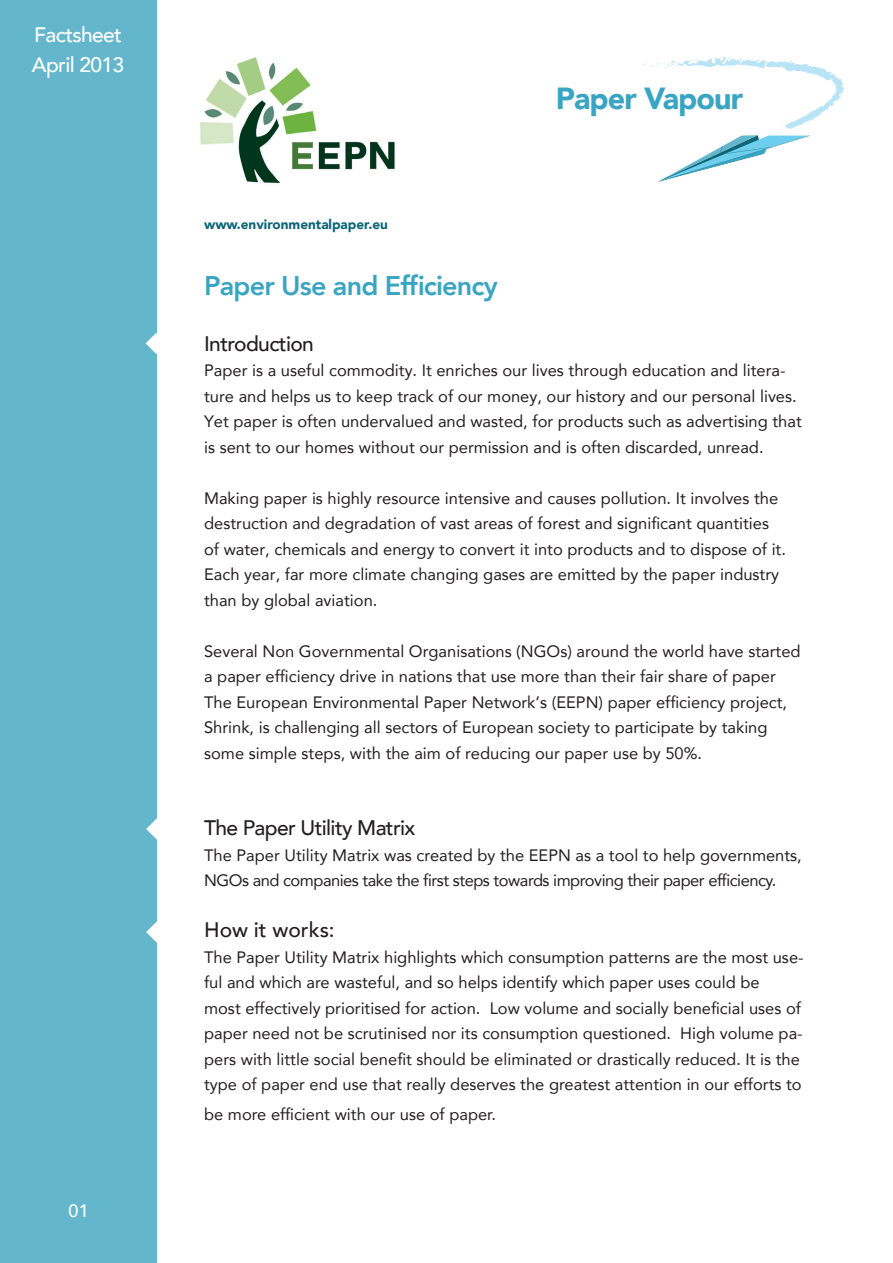
<style>
.page{position:relative;width:893px;height:1263px;background:#fff}
.page>*{position:absolute;margin:0;border:0;box-sizing:border-box;transform-origin:0 0}
.t1{font:900 30.45px "Avenir";letter-spacing:-.03em;color:#3aa5c2}
.t2{font:800 27px "Avenir";letter-spacing:-.03em;color:#3aa5c2}
.t3{font:500 21px "Avenir";letter-spacing:-.03em;color:#231f20}
.t4{font:500 21px "Avenir";letter-spacing:-.03em;color:#fff}
.t5{font:500 21px "Avenir";color:#231f20}
.t6{font:500 18px "Avenir";color:#fff}
.t7{font:16.5px/25.5px "Avenir";color:#231f20}
.t8{font:16.5px/25.5px "Avenir";letter-spacing:-.03em;color:#231f20}
.t9{font:900 13.5px "Avenir";color:#0c6677}
</style>
<div class="page">
<svg style="left:642px;top:57px;width:202px;height:72px"></svg>
<svg style="left:658px;top:135px;width:152px;height:47px"></svg>
<div style="left:0;top:0;width:156px;height:1263px;background:#63b6cc"></div>
<svg style="left:146px;top:333px;width:11px;height:21px"></svg>
<svg style="left:146px;top:818px;width:11px;height:21px"></svg>
<svg style="left:146px;top:921px;width:11px;height:22px"></svg>
<img style="left:200px;top:57px;width:195px;height:127px">
<p class="t4" style="left:34px;top:17px;width:89px">Factsheet</p>
<p class="t4" style="left:32px;top:47px;width:94px">April 2013</p>
<p class="t6" style="left:69px;top:1195px;width:22px">01</p>
<p class="t9" style="left:204px;top:213px;width:185px">www.environmentalpaper.eu</p>
<p class="t1" style="left:556px;top:73px;width:189px">Paper Vapour</p>
<p class="t2" style="left:204px;top:261px;width:295px">Paper Use and Efficiency</p>
<p class="t3" style="left:204px;top:325px;width:111px">Introduction</p>
<p class="t7" style="left:204px;top:357px;width:599px">Paper is a useful commodity. It enriches our lives through education and litera&shy;ture and helps us to keep track of our money, our history and our personal lives.<br>Yet paper is often undervalued and wasted, for products such as advertising that is sent to our homes without our permission and is often discarded, unread.</p>
<p class="t7" style="left:204px;top:485px;width:583px">Making paper is highly resource intensive and causes pollution. It involves the destruction and degradation of vast areas of forest and significant quantities of water, chemicals and energy to convert it into products and to dispose of it.<br>Each year, far more climate changing gases are emitted by the paper industry than by global aviation.</p>
<p class="t7" style="left:204px;top:638px;width:598px">Several Non Governmental Organisations (NGOs) around the world have started a paper efficiency drive in nations that use more than their fair share of paper The European Environmental Paper Network’s (EEPN) paper efficiency project, Shrink, is challenging all sectors of European society to participate by taking some simple steps, with the aim of reducing our paper use by 50%.</p>
<p class="t3" style="left:204px;top:810px;width:213px">The Paper Utility Matrix</p>
<p class="t8" style="left:204px;top:842px;width:599px">The Paper Utility Matrix was created by the EEPN as a tool to help governments,<br>NGOs and companies take the first steps towards improving their paper efficiency.</p>
<p class="t5" style="left:204px;top:912px;width:132px">How it works:</p>
<p class="t7" style="left:204px;top:944px;width:601px">The Paper Utility Matrix highlights which consumption patterns are the most use&shy;ful and which are wasteful, and so helps identify which paper uses could be</p>
<p class="t7" style="left:204px;top:995px;width:600px">most effectively prioritised for action. Low volume and socially beneficial uses of paper need not be scrutinised nor its consumption questioned. High volume pa&shy;pers with little social benefit should be eliminated or drastically reduced. It is the type of paper end use that really deserves the greatest attention in our efforts to</p>
<p class="t7" style="left:204px;top:1101px;width:294px">be more efficient with our use of paper.</p>
</div>
